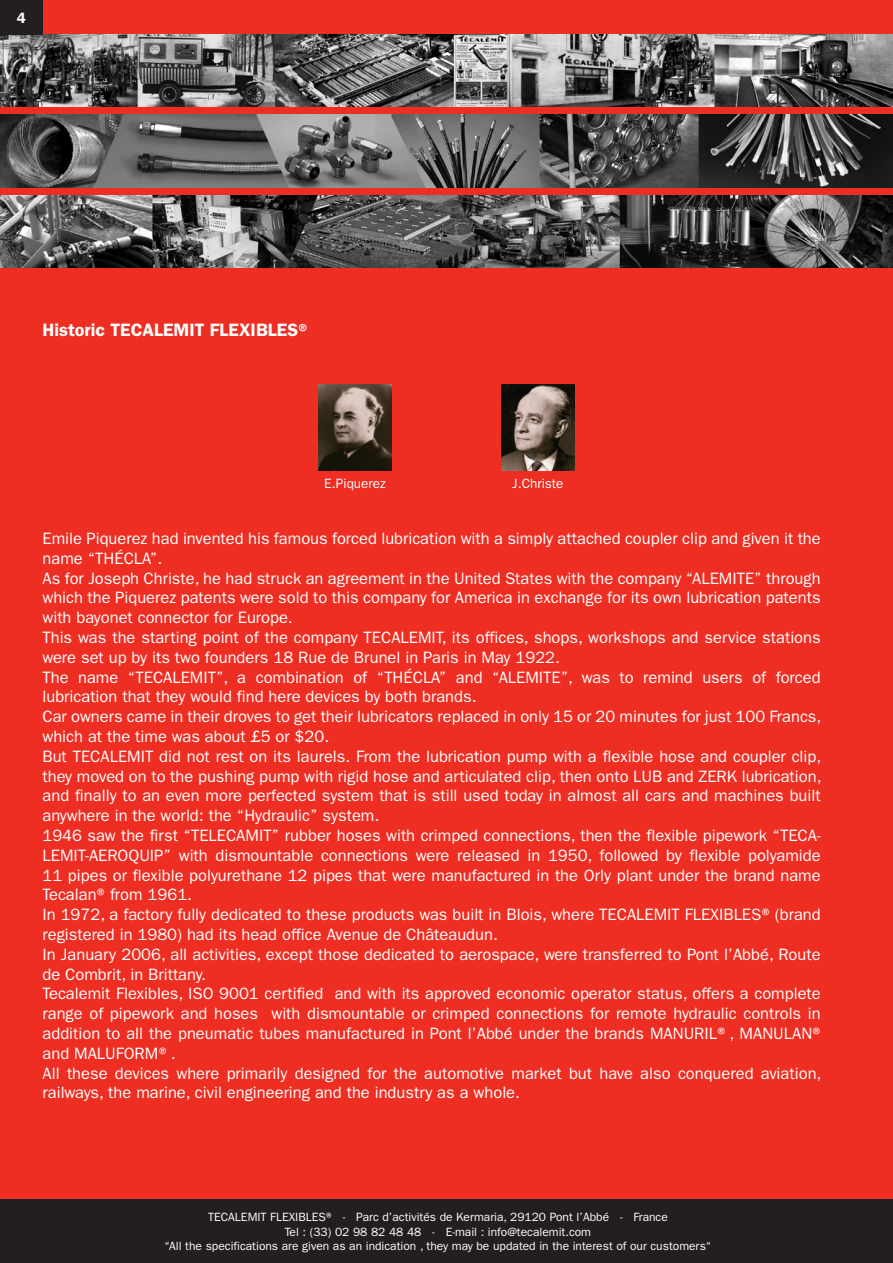
<style>
.page{position:relative;width:893px;height:1263px;background:#ee2e22}
.page>*{position:absolute;margin:0;border:0;box-sizing:border-box;transform-origin:0 0}
.t1{font:600 18px "Franklin Gothic";color:#fff}
.t2{font:16.5px/19.8px "Franklin Gothic";color:#fff}
.t3{font:600 15px "Franklin Gothic";color:#fff}
.t4{font:13.5px "Franklin Gothic";color:#fff}
.t5{font:12px/14.4px "Franklin Gothic";color:#fff;text-align:center}
</style>
<div class="page">
<img style="left:0;top:34px;width:893px;height:72px">
<img style="left:0;top:115px;width:893px;height:72px">
<img style="left:0;top:196px;width:893px;height:72px">
<img style="left:319px;top:384px;width:72px;height:87px">
<img style="left:502px;top:384px;width:72px;height:87px">
<div style="left:0;top:1199px;width:893px;height:64px;background:#231f20"></div>
<div style="left:0;top:0;width:43px;height:34px;background:#231f20"></div>
<p class="t3" style="left:17px;top:9px;width:10px">4</p>
<p class="t1" style="left:43px;top:319px;width:270px">Historic TECALEMIT FLEXIBLES®</p>
<p class="t4" style="left:324px;top:475px;width:63px">E.Piquerez</p>
<p class="t4" style="left:512px;top:475px;width:53px">J.Christe</p>
<p class="t2" style="left:43px;top:528px;width:780px">Emile Piquerez had invented his famous forced lubrication with a simply attached coupler clip and given it the name “THÉCLA”.</p>
<p class="t2" style="left:43px;top:568px;width:780px;text-align:justify">As for Joseph Christe, he had struck an agreement in the United States with the company “ALEMITE” through which the Piquerez patents were sold to this company for America in exchange for its own lubrication patents with bayonet connector for Europe.</p>
<p class="t2" style="left:43px;top:627px;width:780px">This was the starting point of the company TECALEMIT, its offices, shops, workshops and service stations were set up by its two founders 18 Rue de Brunel in Paris in May 1922.</p>
<p class="t2" style="left:43px;top:667px;width:780px">The name “TECALEMIT”, a combination of “THÉCLA” and “ALEMITE”, was to remind users of forced lubrication that they would find here devices by both brands.</p>
<p class="t2" style="left:43px;top:707px;width:780px">Car owners came in their droves to get their lubricators replaced in only 15 or 20 minutes for just 100 Francs, which at the time was about £5 or $20.</p>
<p class="t2" style="left:43px;top:746px;width:781px;text-align:justify">But TECALEMIT did not rest on its laurels. From the lubrication pump with a flexible hose and coupler clip, they moved on to the pushing pump with rigid hose and articulated clip, then onto LUB and ZERK lubrication, and finally to an even more perfected system that is still used today in almost all cars and machines built anywhere in the world: the “Hydraulic” system.</p>
<p class="t2" style="left:43px;top:825px;width:780px;text-align:justify">1946 saw the first “TELECAMIT” rubber hoses with crimped connections, then the flexible pipework “TECA-LEMIT-AEROQUIP” with dismountable connections were released in 1950, followed by flexible polyamide 11 pipes or flexible polyurethane 12 pipes that were manufactured in the Orly plant under the brand name Tecalan® from 1961.</p>
<p class="t2" style="left:43px;top:905px;width:780px">In 1972, a factory fully dedicated to these products was built in Blois, where TECALEMIT FLEXIBLES® (brand registered in 1980) had its head office Avenue de Châteaudun.</p>
<p class="t2" style="left:43px;top:944px;width:780px">In January 2006, all activities, except those dedicated to aerospace, were transferred to Pont l’Abbé, Route de Combrit, in Brittany.</p>
<p class="t2" style="left:43px;top:984px;width:784px">Tecalemit Flexibles, ISO 9001 certified and with its approved economic operator status, offers a complete range of pipework and hoses with dismountable or crimped connections for remote hydraulic controls in addition to all the pneumatic tubes manufactured in Pont l’Abbé under the brands MANURIL®, MANULAN® and MALUFORM®.</p>
<p class="t2" style="left:43px;top:1063px;width:780px">All these devices where primarily designed for the automotive market but have also conquered aviation, railways, the marine, civil engineering and the industry as a whole.</p>
<p class="t5" style="left:165px;top:1210px;width:548px">TECALEMIT FLEXIBLES® - Parc d’activités de Kermaria, 29120 Pont l’Abbé - France<br>Tel : (33) 02 98 82 48 48 - E-mail : info@tecalemit.com<br>“All the specifications are given as an indication , they may be updated in the interest of our customers“</p>
</div>
